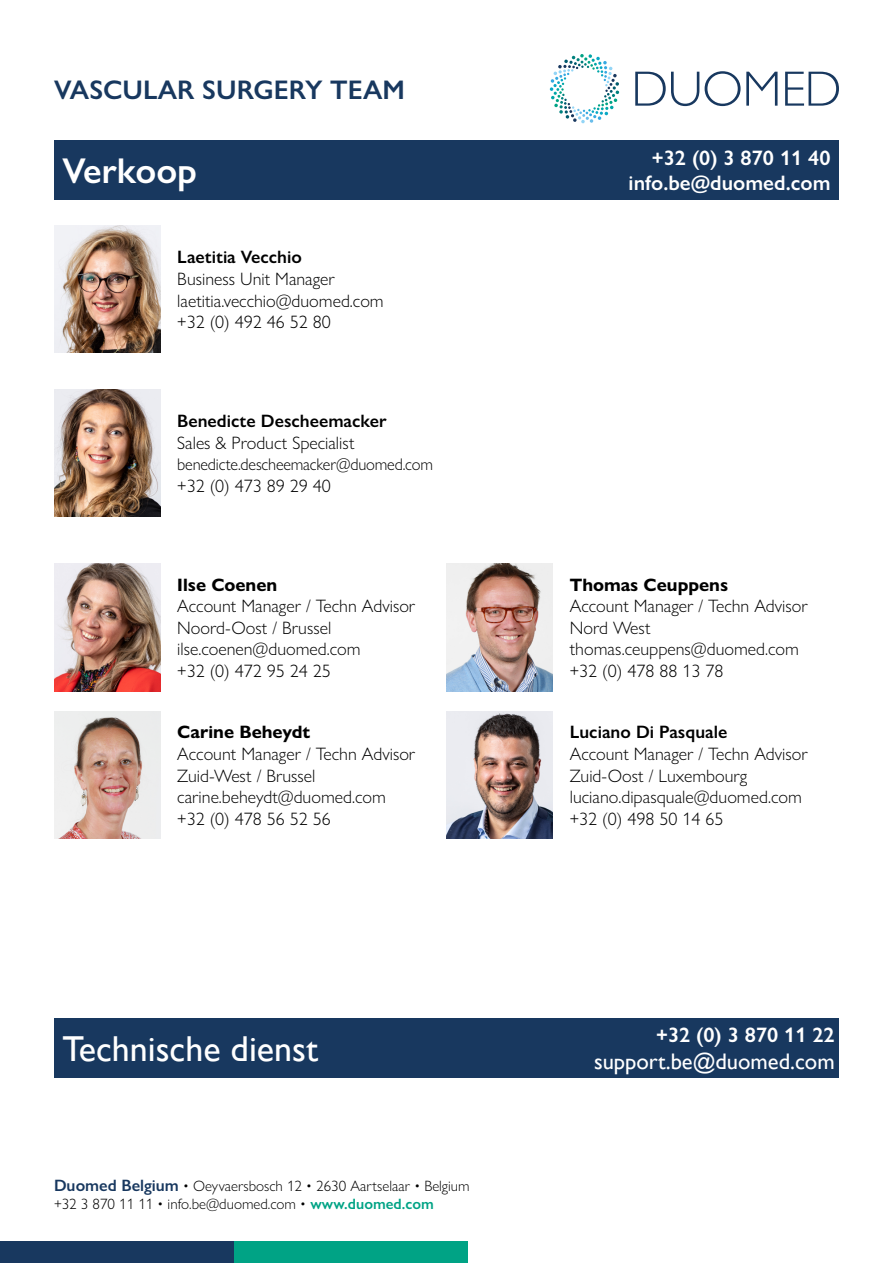
<style>
.page{position:relative;width:893px;height:1263px;background:#fff}
.page>*{position:absolute;margin:0;border:0;box-sizing:border-box;transform-origin:0 0}
.t1{font:36px "Gill Sans";color:#fff}
.t2{font:600 36px "Gill Sans Nova";color:#fff}
.t3{font:600 27px "Gill Sans Nova";color:#18385f}
.t4{font:22.5px "Gill Sans";color:#fff}
.t5{font:600 21px/25.2px "Gill Sans Nova";color:#fff;text-align:right}
.t6{font:300 18px/21.6px "Gill Sans Nova";color:#000}
.t7{font:600 18px "Gill Sans Nova";color:#000}
.t8{font:700 18px "Gill Sans Nova";color:#000}
.t9{font:300 16.95px "Gill Sans Nova";letter-spacing:-.01em;color:#000}
.t10{font:300 15px/18px "Gill Sans Nova";color:#000}
.s1{font-weight:600;font-size:16.5px;color:#18385f}
.s2{font-weight:600;color:#00a385}
</style>
<div class="page">
<img style="left:54px;top:389px;width:106px;height:128px">
<img style="left:446px;top:711px;width:107px;height:128px">
<div style="left:0;top:1242px;width:234px;height:21px;background:#18385f"></div>
<div style="left:234px;top:1242px;width:234px;height:21px;background:#00a385"></div>
<div style="left:54px;top:140px;width:785px;height:60px;background:#18385f"></div>
<svg style="left:550px;top:54px;width:69px;height:69px"></svg>
<svg style="left:635px;top:71px;width:204px;height:35px"></svg>
<img style="left:54px;top:711px;width:106px;height:128px">
<div style="left:54px;top:1018px;width:785px;height:60px;background:#18385f"></div>
<img style="left:54px;top:563px;width:106px;height:128px">
<img style="left:446px;top:563px;width:107px;height:128px">
<img style="left:54px;top:225px;width:106px;height:128px">
<h2 class="t3" style="left:54px;top:73px;width:353px">VASCULAR SURGERY TEAM</h2>
<h1 class="t2" style="left:63px;top:149px;width:136px">Verkoop</h1>
<p class="t5" style="left:629px;top:145px;width:203px">+32 (0) 3 870 11 40 info.be@duomed.com</p>
<p class="t7" style="left:177px;top:246px;width:126px">Laetitia Vecchio</p>
<p class="t6" style="left:177px;top:268px;width:208px">Business Unit Manager laetitia.vecchio@duomed.com +32 (0) 492 46 52 80</p>
<p class="t7" style="left:177px;top:410px;width:211px">Benedicte Descheemacker</p>
<p class="t6" style="left:177px;top:431px;width:179px">Sales &amp; Product Specialist</p>
<p class="t9" style="left:177px;top:454px;width:257px">benedicte.descheemacker@duomed.com</p>
<p class="t6" style="left:177px;top:475px;width:155px">+32 (0) 473 89 29 40</p>
<p class="t8" style="left:177px;top:573px;width:101px">Ilse Coenen</p>
<p class="t6" style="left:177px;top:595px;width:240px">Account Manager / Techn Advisor<br>Noord-Oost / Brussel ilse.coenen@duomed.com<br>+32 (0) 472 95 24 25</p>
<p class="t8" style="left:177px;top:721px;width:134px">Carine Beheydt</p>
<p class="t6" style="left:177px;top:743px;width:240px">Account Manager / Techn Advisor<br>Zuid-West / Brussel carine.beheydt@duomed.com +32 (0) 478 56 52 56</p>
<p class="t8" style="left:570px;top:573px;width:160px">Thomas Ceuppens</p>
<p class="t6" style="left:570px;top:595px;width:240px">Account Manager / Techn Advisor<br>Nord West thomas.ceuppens@duomed.com +32 (0) 478 88 13 78</p>
<p class="t7" style="left:570px;top:721px;width:159px">Luciano Di Pasquale</p>
<p class="t6" style="left:570px;top:743px;width:240px">Account Manager / Techn Advisor<br>Zuid-Oost / Luxembourg luciano.dipasquale@duomed.com +32 (0) 498 50 14 65</p>
<h1 class="t1" style="left:63px;top:1027px;width:257px">Technische dienst</h1>
<p class="t5" style="left:656px;top:1022px;width:180px">+32 (0) 3 870 11 22</p>
<p class="t4" style="left:594px;top:1049px;width:242px">support.be@duomed.com</p>
<p class="t10" style="left:54px;top:1177px;width:417px"><span class="s1">Duomed Belgium</span> • Oeyvaersbosch 12 • 2630 Aartselaar • Belgium +32 3 870 11 11 • info.be@duomed.com • <span class="s2">www.duomed.com</span></p>
</div>
